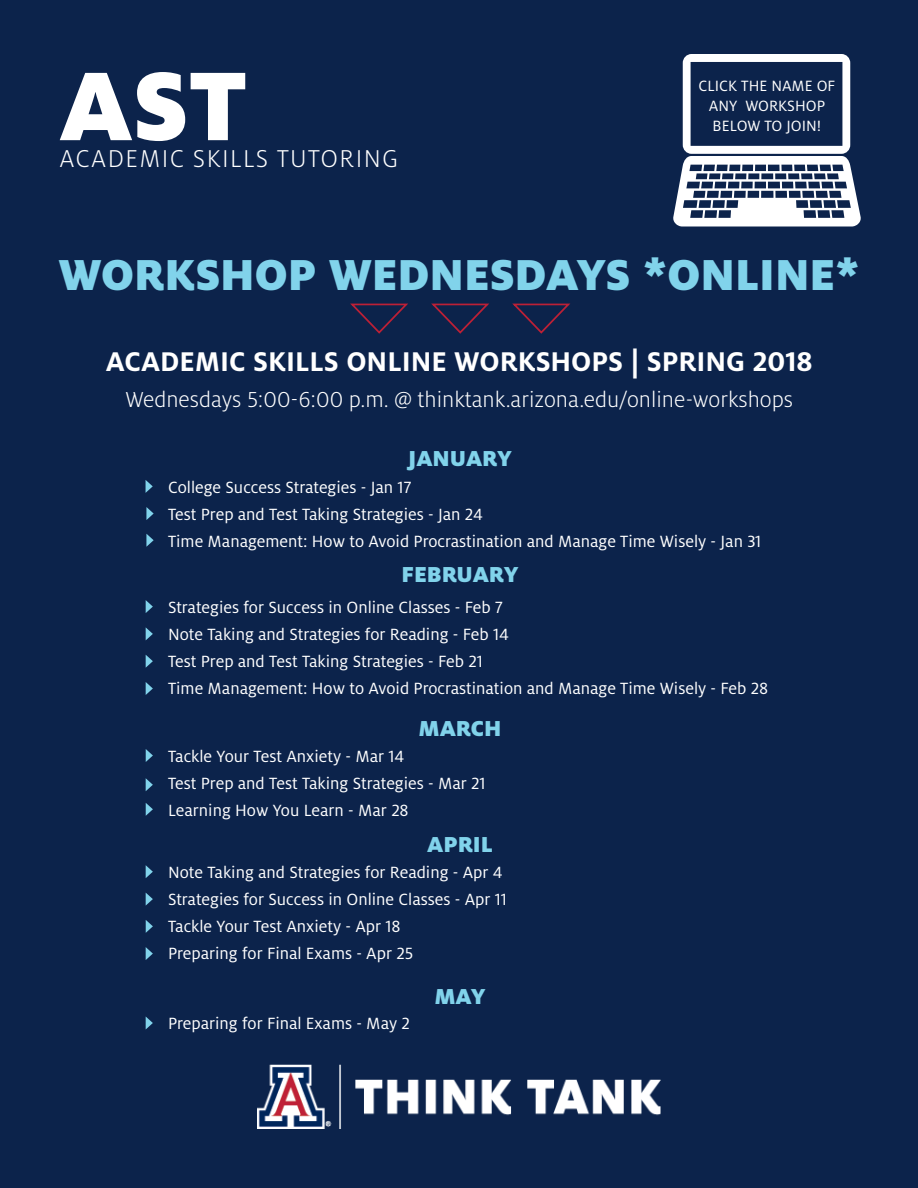
<style>
.page{position:relative;width:918px;height:1188px;background:#fff}
.page>*{position:absolute;margin:0;border:0;box-sizing:border-box;transform-origin:0 0}
.t1{font:900 108px "Milo OT";color:#fff}
.t2{font:900 48px "Milo OT";color:#81d3eb}
.t3{font:700 30px "Milo OT";color:#fff}
.t4{font:300 27px "Milo OT";letter-spacing:.05em;color:#fff}
.t5{font:300 24px "Milo OT";color:#fff}
.t6{font:900 24px "Milo OT";color:#81d3eb}
.t7{font:18px "Milo OT";color:#fff}
.t8{font:16.5px "Milo OT";color:#fff}
</style>
<div class="page">
<div style="left:1px;top:1px;width:916px;height:1186px;background:#0c234b"></div>
<img style="left:257px;top:1065px;width:404px;height:64px">
<svg style="left:146px;top:803px;width:7px;height:13px"></svg>
<svg style="left:146px;top:749px;width:7px;height:13px"></svg>
<svg style="left:146px;top:778px;width:7px;height:13px"></svg>
<svg style="left:146px;top:628px;width:7px;height:12px"></svg>
<svg style="left:146px;top:600px;width:7px;height:13px"></svg>
<svg style="left:146px;top:655px;width:7px;height:13px"></svg>
<svg style="left:146px;top:682px;width:7px;height:13px"></svg>
<svg style="left:146px;top:1017px;width:7px;height:12px"></svg>
<svg style="left:146px;top:865px;width:7px;height:13px"></svg>
<svg style="left:146px;top:947px;width:7px;height:13px"></svg>
<svg style="left:146px;top:920px;width:7px;height:13px"></svg>
<svg style="left:146px;top:893px;width:7px;height:12px"></svg>
<svg style="left:146px;top:507px;width:8px;height:13px"></svg>
<svg style="left:146px;top:534px;width:8px;height:13px"></svg>
<svg style="left:146px;top:480px;width:7px;height:13px"></svg>
<svg style="left:673px;top:54px;width:188px;height:172px"></svg>
<svg style="left:512px;top:304px;width:58px;height:30px"></svg>
<svg style="left:350px;top:304px;width:58px;height:30px"></svg>
<svg style="left:431px;top:304px;width:58px;height:30px"></svg>
<p class="t1" style="left:59px;top:43px;width:190px">AST</p>
<p class="t4" style="left:60px;top:144px;width:340px">ACADEMIC SKILLS TUTORING</p>
<p class="t8" style="left:699px;top:77px;width:138px">CLICK THE NAME OF</p>
<p class="t8" style="left:709px;top:97px;width:118px">ANY WORKSHOP</p>
<p class="t8" style="left:713px;top:117px;width:110px">BELOW TO JOIN!</p>
<p class="t2" style="left:58px;top:247px;width:803px">WORKSHOP WEDNESDAYS *ONLINE*</p>
<p class="t3" style="left:106px;top:345px;width:708px">ACADEMIC SKILLS ONLINE WORKSHOPS | SPRING 2018</p>
<p class="t5" style="left:125px;top:387px;width:669px">Wednesdays 5:00-6:00 p.m. @ thinktank.arizona.edu/online-workshops</p>
<p class="t6" style="left:408px;top:444px;width:105px">JANUARY</p>
<p class="t7" style="left:168px;top:477px;width:245px">College Success Strategies - Jan 17</p>
<p class="t7" style="left:168px;top:504px;width:316px">Test Prep and Test Taking Strategies - Jan 24</p>
<p class="t7" style="left:168px;top:531px;width:595px">Time Management: How to Avoid Procrastination and Manage Time Wisely - Jan 31</p>
<p class="t6" style="left:402px;top:560px;width:118px">FEBRUARY</p>
<p class="t7" style="left:168px;top:597px;width:336px">Strategies for Success in Online Classes - Feb 7</p>
<p class="t7" style="left:168px;top:624px;width:343px">Note Taking and Strategies for Reading - Feb 14</p>
<p class="t7" style="left:168px;top:651px;width:316px">Test Prep and Test Taking Strategies - Feb 21</p>
<p class="t7" style="left:168px;top:678px;width:602px">Time Management: How to Avoid Procrastination and Manage Time Wisely - Feb 28</p>
<p class="t6" style="left:419px;top:714px;width:84px">MARCH</p>
<p class="t7" style="left:168px;top:746px;width:238px">Tackle Your Test Anxiety - Mar 14</p>
<p class="t7" style="left:168px;top:773px;width:319px">Test Prep and Test Taking Strategies - Mar 21</p>
<p class="t7" style="left:168px;top:800px;width:242px">Learning How You Learn - Mar 28</p>
<p class="t6" style="left:427px;top:831px;width:67px">APRIL</p>
<p class="t7" style="left:168px;top:862px;width:336px">Note Taking and Strategies for Reading - Apr 4</p>
<p class="t7" style="left:168px;top:889px;width:341px">Strategies for Success in Online Classes - Apr 11</p>
<p class="t7" style="left:168px;top:916px;width:234px">Tackle Your Test Anxiety - Apr 18</p>
<p class="t7" style="left:168px;top:943px;width:247px">Preparing for Final Exams - Apr 25</p>
<p class="t7" style="left:168px;top:1014px;width:243px">Preparing for Final Exams - May 2</p>
<p class="t6" style="left:435px;top:982px;width:53px">MAY</p>
</div>
